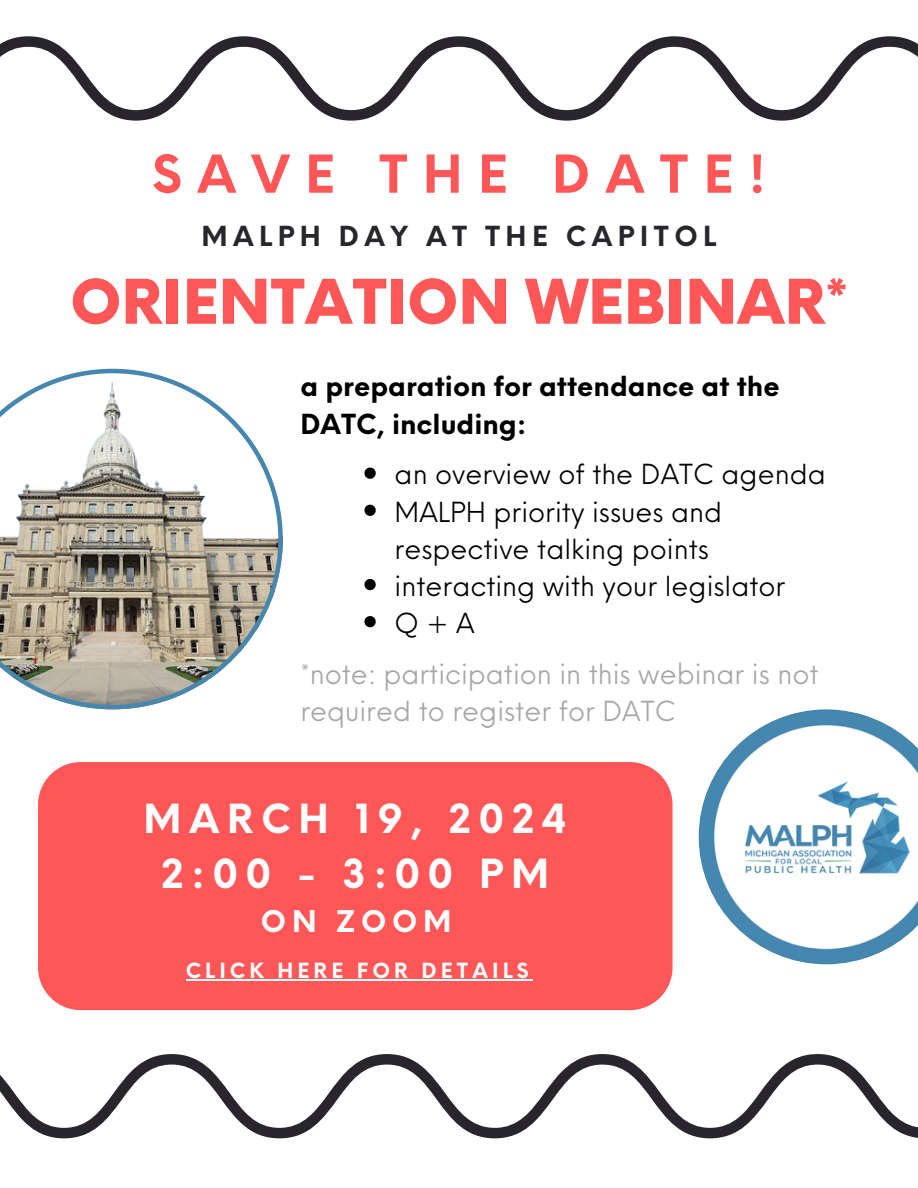
<style>
.page{position:relative;width:918px;height:1188px;background:#fff}
.page>*{position:absolute;margin:0;border:0;box-sizing:border-box;transform-origin:0 0}
.t1{font:900 60px "Neue Einstellung";color:#ff5757}
.t2{font:700 51px "Neue Einstellung";letter-spacing:.3em;color:#ff5757}
.t3{font:700 39.15px "Neue Einstellung";letter-spacing:.2em;color:#fff}
.t4{font:700 29.1px "Neue Einstellung";letter-spacing:.2em;color:#fff}
.t5{font:27px/37.2px "Neue Einstellung";color:#000}
.t6{font:27px/37.2px "Neue Einstellung";color:#a6a6a6}
.t7{font:700 27px/37.2px "Neue Einstellung";color:#000}
.t8{font:700 27px "Neue Einstellung";letter-spacing:.2em;color:#28262c}
.t9{font:700 20.4px "Neue Einstellung";letter-spacing:.2em;color:#fff}
</style>
<div class="page">
<svg style="left:0;top:369px;width:283px;height:340px"></svg>
<svg style="left:0;top:36px;width:918px;height:85px"></svg>
<svg style="left:0;top:1054px;width:918px;height:84px"></svg>
<img style="left:699px;top:709px;width:219px;height:255px">
<div style="left:38px;top:762px;width:635px;height:248px;background:#ff5757"></div>
<hr style="left:186px;top:979px;width:347px;height:2px;background:#fff">
<svg style="left:364px;top:468px;width:12px;height:11px"></svg>
<svg style="left:364px;top:505px;width:12px;height:11px"></svg>
<svg style="left:364px;top:579px;width:12px;height:11px"></svg>
<svg style="left:364px;top:616px;width:12px;height:11px"></svg>
<p class="t2" style="left:152px;top:128px;width:615px">SAVE THE DATE!</p>
<p class="t8" style="left:202px;top:212px;width:516px">MALPH DAY AT THE CAPITOL</p>
<p class="t1" style="left:70px;top:246px;width:779px">ORIENTATION WEBINAR*</p>
<p class="t7" style="left:300px;top:366px;width:481px">a preparation for attendance at the<br>DATC, including:</p>
<p class="t5" style="left:395px;top:453px;width:433px">an overview of the DATC agenda</p>
<p class="t5" style="left:395px;top:490px;width:329px">MALPH priority issues and respective talking points</p>
<p class="t5" style="left:395px;top:565px;width:392px">interacting with your legislator</p>
<p class="t5" style="left:395px;top:602px;width:82px">Q+A</p>
<p class="t6" style="left:300px;top:653px;width:520px">*note: participation in this webinar is not required to register for DATC</p>
<p class="t3" style="left:143px;top:783px;width:425px">MARCH 19, 2024</p>
<p class="t3" style="left:161px;top:838px;width:390px">2:00 - 3:00 PM</p>
<p class="t4" style="left:261px;top:895px;width:192px">ON ZOOM</p>
<p class="t9" style="left:186px;top:952px;width:344px">CLICK HERE FOR DETAILS</p>
</div>
